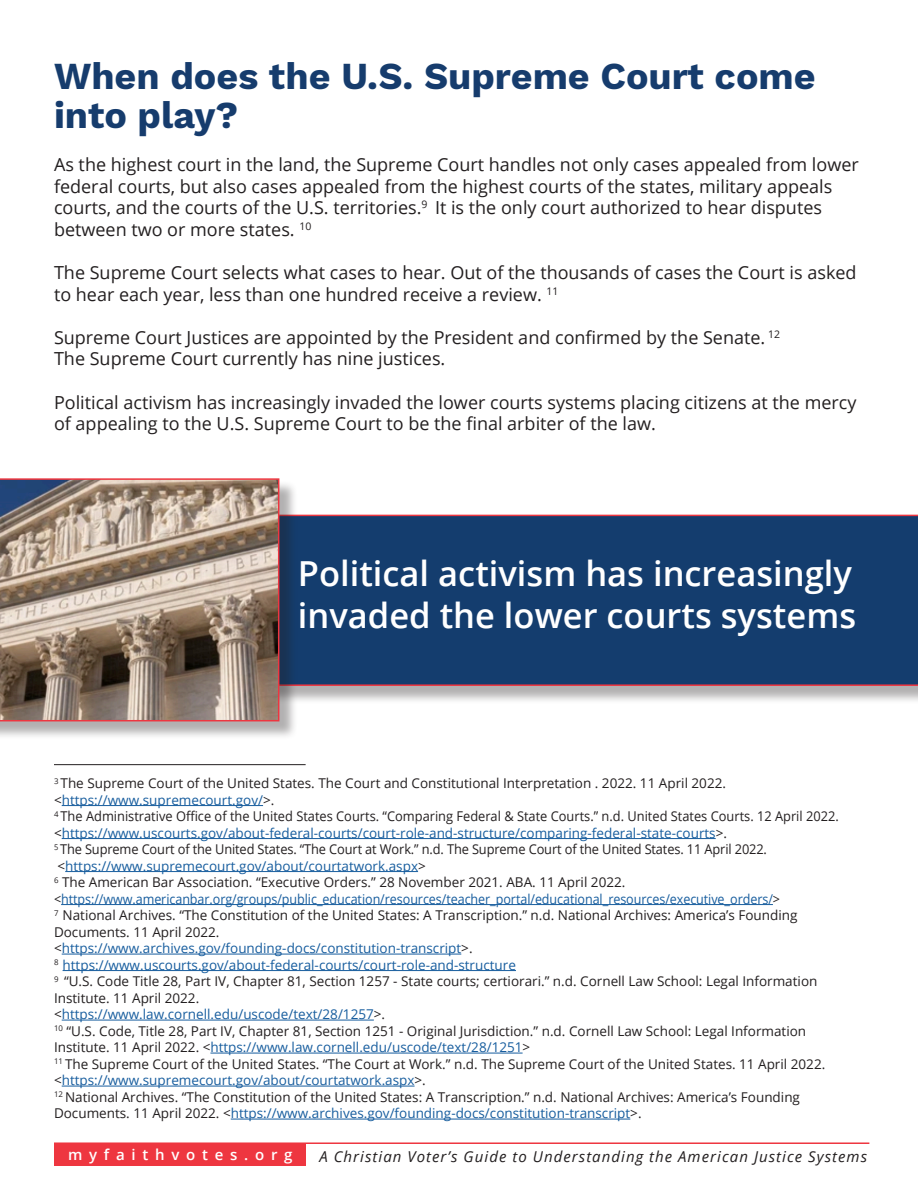
<style>
.page{position:relative;width:918px;height:1188px;background:#fff}
.page>*{position:absolute;margin:0;border:0;box-sizing:border-box;transform-origin:0 0}
.t1{font:700 37.5px/39px "Work Sans";color:#163c6d}
.t2{font:600 34.5px/41.4px "Open Sans";color:#fff}
.t3{font:18px/21.6px "Open Sans";color:#231f20}
.t4{font:italic 15px "Open Sans";letter-spacing:.07em;color:#231f20}
.t5{font:600 15px "Open Sans";letter-spacing:.45em;color:#fff}
.t6{font:13.5px/16.5px "Open Sans";color:#231f20}
.t7{font:13.5px "Open Sans";color:#175d9e}
.t8{font:13.5px/16.5px "Open Sans";color:#231f20;scale:.95 1}
.t9{font:13.5px "Open Sans";color:#175d9e;scale:.93 1}
.s1{color:#231f20}
.s2{color:#175d9e}
</style>
<div class="page">
<hr style="left:54px;top:1142px;width:815px;height:2px;background:#ee3640">
<div style="left:54px;top:1144px;width:252px;height:22px;background:#ee3640"></div>
<hr style="left:62px;top:805px;width:201px;height:1px;background:#175d9e">
<hr style="left:62px;top:838px;width:654px;height:1px;background:#175d9e">
<hr style="left:65px;top:871px;width:353px;height:1px;background:#175d9e">
<hr style="left:61px;top:904px;width:712px;height:1px;background:#175d9e">
<hr style="left:62px;top:954px;width:399px;height:1px;background:#175d9e">
<hr style="left:63px;top:970px;width:453px;height:1px;background:#175d9e">
<hr style="left:62px;top:1020px;width:312px;height:1px;background:#175d9e">
<hr style="left:210px;top:1053px;width:313px;height:1px;background:#175d9e">
<hr style="left:62px;top:1086px;width:353px;height:1px;background:#175d9e">
<hr style="left:231px;top:1119px;width:399px;height:1px;background:#175d9e">
<hr style="left:54px;top:764px;width:252px;height:1px;background:#231f20">
<div style="left:0;top:517px;width:918px;height:188px;background:#231f20;opacity:.35"></div>
<div style="left:298px;top:515px;width:620px;height:171px;background:#143d6e"></div>
<div style="left:0;top:481px;width:298px;height:259px;background:#231f20;opacity:.35"></div>
<svg style="left:0;top:478px;width:279px;height:243px;background:#9d8a7c"></svg>
<p class="t1" style="left:54px;top:59px;width:763px">When does the U.S. Supreme Court come into play?</p>
<p class="t3" style="left:54px;top:153px;width:806px">As the highest court in the land, the Supreme Court handles not only cases appealed from lower federal courts, but also cases appealed from the highest courts of the states, military appeals courts, and the courts of the U.S. territories.<sup>9</sup> It is the only court authorized to hear disputes between two or more states. <sup>10</sup></p>
<p class="t3" style="left:54px;top:261px;width:804px">The Supreme Court selects what cases to hear. Out of the thousands of cases the Court is asked to hear each year, less than one hundred receive a review. <sup>11</sup></p>
<p class="t3" style="left:54px;top:326px;width:728px">Supreme Court Justices are appointed by the President and confirmed by the Senate. <sup>12</sup></p>
<p class="t3" style="left:54px;top:348px;width:393px">The Supreme Court currently has nine justices.</p>
<p class="t3" style="left:54px;top:391px;width:804px">Political activism has increasingly invaded the lower courts systems placing citizens at the mercy of appealing to the U.S. Supreme Court to be the final arbiter of the law.</p>
<p class="t2" style="left:298px;top:552px;width:560px">Political activism has increasingly invaded the lower courts systems</p>
<p class="t6" style="left:54px;top:775px;width:674px"><sup>3</sup> The Supreme Court of the United States. The Court and Constitutional Interpretation . 2022. 11 April 2022.</p>
<p class="t7" style="left:54px;top:790px;width:222px"><span class="s1">&lt;</span>https://www.supremecourt.gov/<span class="s1">&gt;.</span></p>
<p class="t8" style="left:54px;top:808px;width:828px"><sup>4</sup> The Administrative Office of the United States Courts. “Comparing Federal &amp; State Courts.” n.d. United States Courts. 12 April 2022. &lt;<span class="s2">https://www.uscourts.gov/about-federal-courts/court-role-and-structure/comparing-federal-state-courts</span>&gt;.</p>
<p class="t8" style="left:54px;top:841px;width:752px"><sup>5</sup> The Supreme Court of the United States. “The Court at Work.” n.d. The Supreme Court of the United States. 11 April 2022.</p>
<p class="t7" style="left:58px;top:856px;width:370px"><span class="s1">&lt;</span>https://www.supremecourt.gov/about/courtatwork.aspx<span class="s1">&gt;</span></p>
<p class="t6" style="left:54px;top:874px;width:573px"><sup>6</sup> The American Bar Association. “Executive Orders.” 28 November 2021. ABA. 11 April 2022.</p>
<p class="t9" style="left:54px;top:889px;width:782px"><span class="s1">&lt;</span>https://www.americanbar.org/groups/public_education/resources/teacher_portal/educational_resources/executive_orders/<span class="s1">&gt;</span></p>
<p class="t6" style="left:54px;top:907px;width:745px"><sup>7</sup> National Archives. “The Constitution of the United States: A Transcription.” n.d. National Archives: America’s Founding<br>Documents. 11 April 2022.</p>
<p class="t7" style="left:54px;top:939px;width:420px"><span class="s1">&lt;</span>https://www.archives.gov/founding-docs/constitution-transcript<span class="s1">&gt;.</span></p>
<p class="t7" style="left:54px;top:955px;width:464px"><sup>8</sup> https://www.uscourts.gov/about-federal-courts/court-role-and-structure</p>
<p class="t6" style="left:54px;top:973px;width:765px"><sup>9</sup> “U.S. Code Title 28, Part IV, Chapter 81, Section 1257 - State courts; certiorari.” n.d. Cornell Law School: Legal Information<br>Institute. 11 April 2022.</p>
<p class="t7" style="left:54px;top:1005px;width:333px"><span class="s1">&lt;</span>https://www.law.cornell.edu/uscode/text/28/1257<span class="s1">&gt;.</span></p>
<p class="t6" style="left:54px;top:1022px;width:754px"><sup>10</sup> “U.S. Code, Title 28, Part IV, Chapter 81, Section 1251 - Original Jurisdiction.” n.d. Cornell Law School: Legal Information<br>Institute. 11 April 2022. &lt;<span class="s2">https://www.law.cornell.edu/uscode/text/28/1251</span>&gt;</p>
<p class="t6" style="left:54px;top:1055px;width:773px"><sup>11</sup> The Supreme Court of the United States. “The Court at Work.” n.d. The Supreme Court of the United States. 11 April 2022.</p>
<p class="t7" style="left:54px;top:1071px;width:373px"><span class="s1">&lt;</span>https://www.supremecourt.gov/about/courtatwork.aspx<span class="s1">&gt;.</span></p>
<p class="t6" style="left:54px;top:1088px;width:748px"><sup>12</sup> National Archives. “The Constitution of the United States: A Transcription.” n.d. National Archives: America’s Founding<br>Documents. 11 April 2022. &lt;<span class="s2">https://www.archives.gov/founding-docs/constitution-transcript</span>&gt;.</p>
<p class="t5" style="left:68px;top:1144px;width:226px">myfaithvotes.org</p>
<p class="t4" style="left:319px;top:1146px;width:549px">A Christian Voter’s Guide to Understanding the American Justice Systems</p>
</div>
